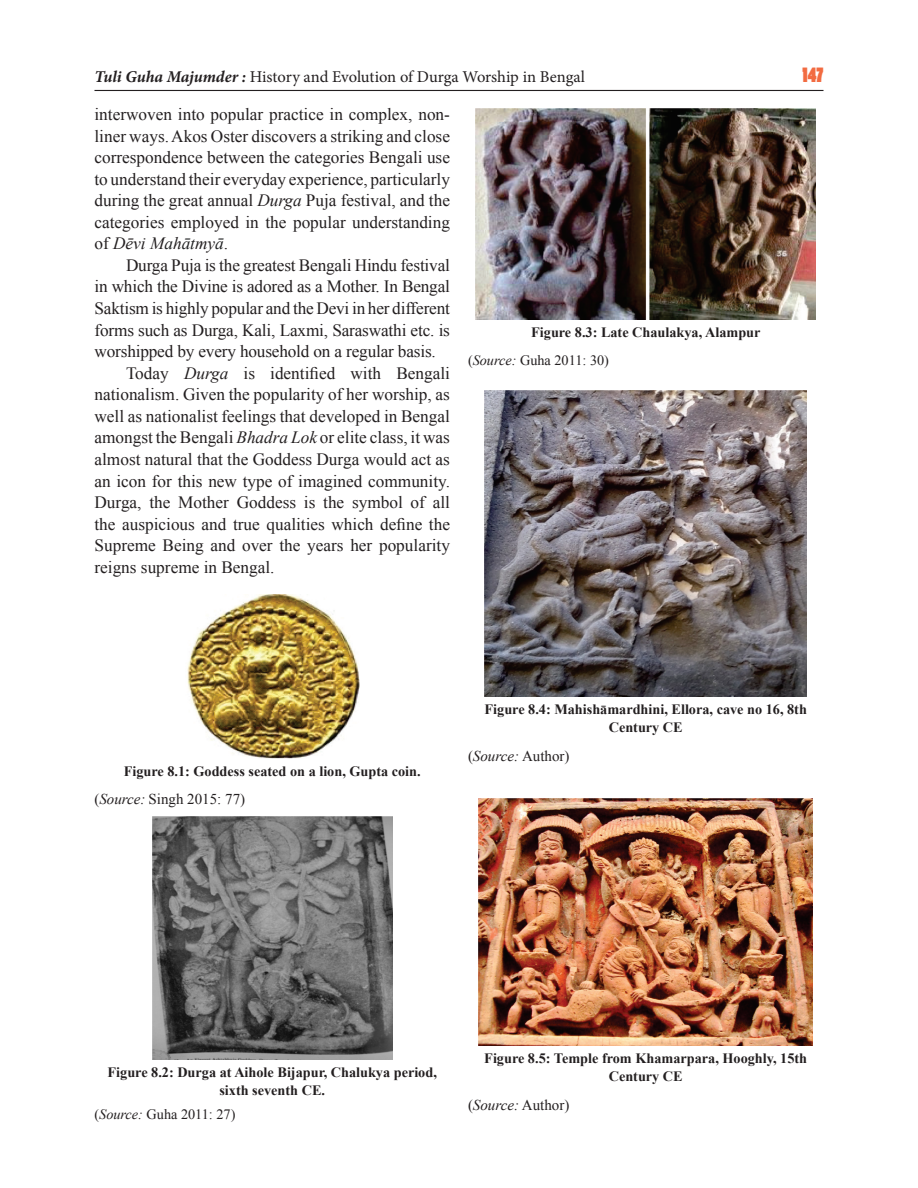
<style>
.page{position:relative;width:918px;height:1188px;background:#fff}
.page>*{position:absolute;margin:0;border:0;box-sizing:border-box;transform-origin:0 0}
.t1{font:19.5px "Poplar Std";color:#f26b41}
.Body_text{font:17.25px/21.6px "Times New Roman";letter-spacing:-.005em;color:#231f20;text-align:justify}
.Body_left{font:17.25px/21.6px "Times New Roman";color:#231f20;text-align:justify}
.t2{font:16.5px "Minion Pro";letter-spacing:-.005em;color:#231f20}
.ref{font:15px "Times New Roman";color:#231f20}
.t3{font:700 14.25px/17.9px "Times New Roman";color:#231f20;text-align:center}
.table_text{font:14.25px "Times New Roman";color:#231f20}
.s1{font-weight:700;font-style:italic}
.s2{font-style:italic}
.s3{font-style:italic;color:#202122}
</style>
<div class="page">
<hr style="left:94px;top:90px;width:730px;height:1px;background:#231f20">
<img style="left:187px;top:594px;width:172px;height:165px">
<img style="left:152px;top:817px;width:240px;height:243px">
<img style="left:476px;top:108px;width:340px;height:211px">
<img style="left:485px;top:390px;width:322px;height:306px">
<img style="left:479px;top:798px;width:334px;height:248px">
<p class="t2" style="left:94px;top:66px;width:492px"><span class="s1">Tuli Guha Majumder :</span> History and Evolution of Durga Worship in Bengal</p>
<p class="t1" style="left:803px;top:65px;width:22px">147</p>
<p class="Body_left" style="left:94px;top:103px;width:357px">interwoven into popular practice in complex, non&shy;liner ways. Akos Oster discovers a striking and close correspondence between the categories Bengali use to understand their everyday experience, particularly during the great annual <span class="s2">Durga</span> Puja festival, and the categories employed in the popular understanding of <span class="s2">Dēvi M</span><span class="s3">a</span><span class="s2">h</span><span class="s3">āt</span><span class="s2">my</span><span class="s3">ā</span>.</p>
<p class="Body_text" style="left:94px;top:254px;width:357px;text-indent:32px">Durga Puja is the greatest Bengali Hindu festival in which the Divine is adored as a Mother. In Bengal Saktism is highly popular and the Devi in her different forms such as Durga, Kali, Laxmi, Saraswathi etc. is worshipped by every household on a regular basis.</p>
<p class="Body_text" style="left:94px;top:362px;width:357px;text-indent:32px">Today <span class="s2">Durga</span> is identified with Bengali nationalism. Given the popularity of her worship, as well as nationalist feelings that developed in Bengal amongst the Bengali <span class="s2">Bhadra Lok</span> or elite class, it was almost natural that the Goddess Durga would act as an icon for this new type of imagined community.<br>Durga, the Mother Goddess is the symbol of all the auspicious and true qualities which define the Supreme Being and over the years her popularity reigns supreme in Bengal.</p>
<p class="t3" style="left:531px;top:323px;width:231px">Figure 8.3: Late Chaulakya, Alampur</p>
<p class="table_text" style="left:468px;top:350px;width:143px">(<span class="s2">Source:</span> Guha 2011: 30)</p>
<p class="t3" style="left:124px;top:762px;width:299px">Figure 8.1: Goddess seated on a lion, Gupta coin.</p>
<p class="ref" style="left:94px;top:789px;width:152px">(<span class="s2">Source:</span> Singh 2015: 77)</p>
<p class="t3" style="left:485px;top:700px;width:324px">Figure 8.4: Mahishāmardhini, Ellora, cave no 16, 8th<br>Century CE</p>
<p class="ref" style="left:468px;top:746px;width:103px">(<span class="s2">Source:</span> Author)</p>
<p class="t3" style="left:108px;top:1063px;width:331px">Figure 8.2: Durga at Aihole Bijapur, Chalukya period, sixth seventh CE.</p>
<p class="table_text" style="left:94px;top:1104px;width:143px">(<span class="s2">Source:</span> Guha 2011: 27)</p>
<p class="t3" style="left:484px;top:1049px;width:324px">Figure 8.5: Temple from Khamarpara, Hooghly, 15th<br>Century CE</p>
<p class="ref" style="left:468px;top:1095px;width:103px">(<span class="s2">Source:</span> Author)</p>
</div>
